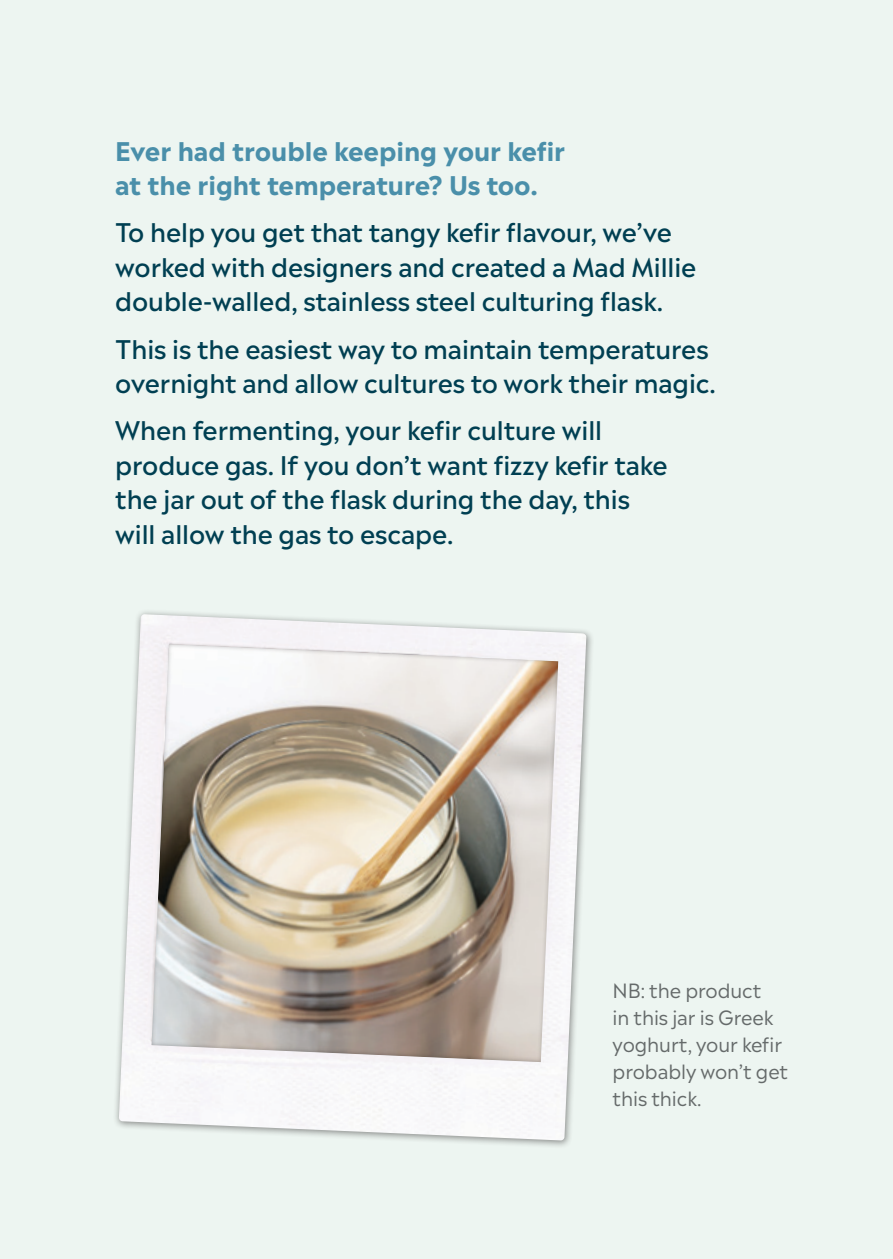
<style>
.page{position:relative;width:893px;height:1259px;background:#edf5f1}
.page>*{position:absolute;margin:0;border:0;box-sizing:border-box;transform-origin:0 0}
.t1{font:500 25.5px/34.5px "Madera";letter-spacing:-.005em;color:#004257}
.t2{font:700 25.5px/34.5px "Madera";letter-spacing:-.005em;color:#5095b4}
.t3{font:19.5px/27px "Madera";letter-spacing:-.005em;color:#6d6f71}
</style>
<div class="page">
<div style="left:113px;top:609px;width:481px;height:540px;background:#231f20;opacity:.5"></div>
<img style="left:119px;top:614px;width:467px;height:526px">
<img style="left:151px;top:643px;width:408px;height:419px">
<p class="t2" style="left:115px;top:130px;width:451px">Ever had trouble keeping your kefir at the right temperature? Us too.</p>
<p class="t1" style="left:115px;top:212px;width:583px">To help you get that tangy kefir flavour, we’ve worked with designers and created a Mad Millie double-walled, stainless steel culturing flask.</p>
<p class="t1" style="left:115px;top:328px;width:602px">This is the easiest way to maintain temperatures overnight and allow cultures to work their magic.</p>
<p class="t1" style="left:115px;top:410px;width:554px">When fermenting, your kefir culture will produce gas. If you don’t want fizzy kefir take the jar out of the flask during the day, this will allow the gas to escape.</p>
<p class="t3" style="left:613px;top:974px;width:177px">NB: the product<br>in this jar is Greek yoghurt, your kefir probably won’t get this thick.</p>
</div>
